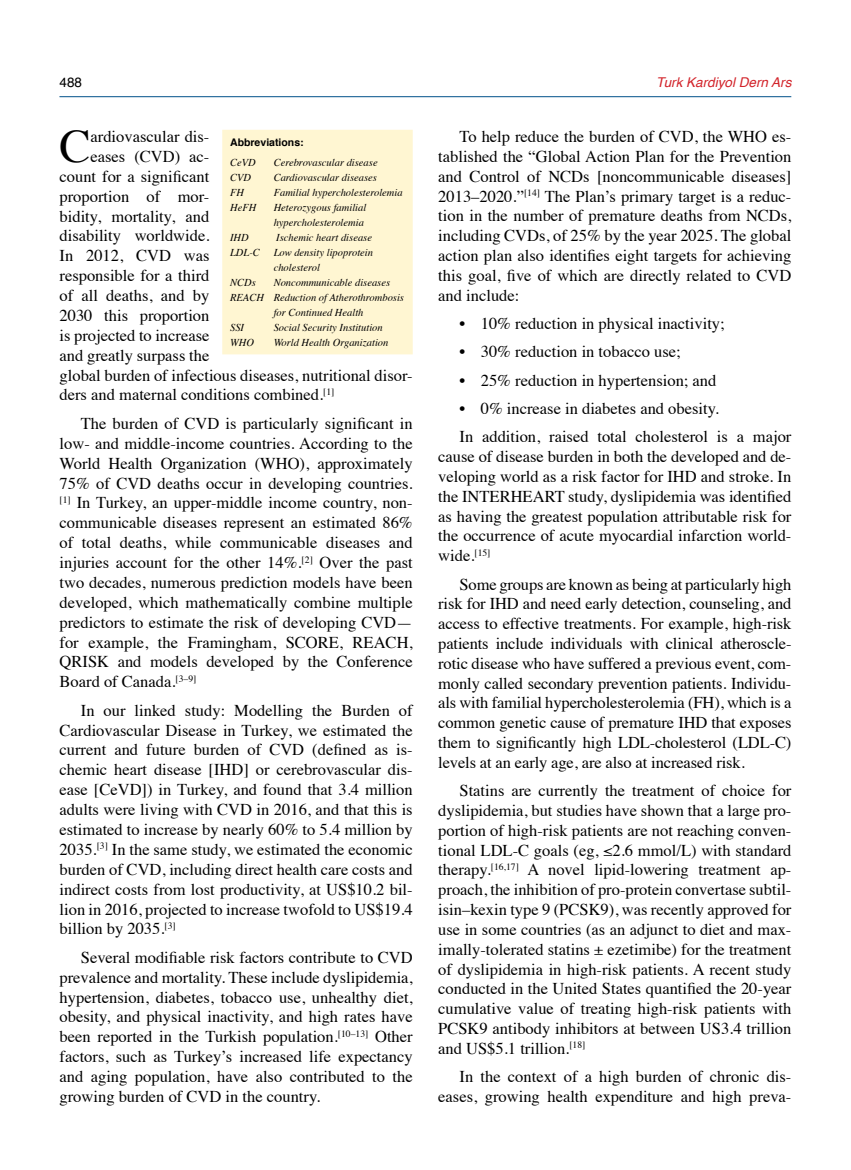
<style>
.page{position:relative;width:851px;height:1170px;background:#fff}
.page>*{position:absolute;margin:0;border:0;box-sizing:border-box;transform-origin:0 0}
.t1{font:46.5px "Times";color:#000}
.t2{font:16.5px/19.8px "Times";color:#000;text-align:justify}
.t3{font:italic 13.5px "Helvetica";color:#d2232a}
.t4{font:13.5px "Helvetica";color:#000}
.t5{font:italic 10.5px/15px "Times";color:#000}
.t6{font:700 10.5px "Helvetica";color:#000}
</style>
<div class="page">
<hr style="left:59px;top:96px;width:732px;height:1px;background:#00508a">
<div style="left:223px;top:130px;width:189px;height:223px;background:#fff6d2"></div>
<div style="left:222px;top:130px;width:190px;height:224px;border:2px solid #fff6d2"></div>
<p class="t4" style="left:60px;top:72px;width:24px">488</p>
<p class="t3" style="left:656px;top:71px;width:137px">Turk Kardiyol Dern Ars</p>
<h1 class="t1" style="left:60px;top:103px;width:32px">C</h1>
<p class="t2" style="left:90px;top:125px;width:120px">ardiovascular dis-</p>
<p class="t6" style="left:230px;top:133px;width:75px">Abbreviations:</p>
<p class="t5" style="left:230px;top:154px;width:27px">CeVD</p>
<p class="t5" style="left:273px;top:154px;width:105px">Cerebrovascular disease</p>
<p class="t5" style="left:230px;top:169px;width:22px">CVD</p>
<p class="t5" style="left:273px;top:169px;width:105px">Cardiovascular diseases</p>
<p class="t5" style="left:230px;top:184px;width:15px">FH</p>
<p class="t5" style="left:273px;top:184px;width:130px">Familial hypercholesterolemia</p>
<p class="t5" style="left:230px;top:199px;width:28px">HeFH</p>
<p class="t5" style="left:273px;top:199px;width:94px">Heterozygous familial hypercholesterolemia</p>
<p class="t5" style="left:230px;top:229px;width:20px">IHD</p>
<p class="t5" style="left:276px;top:229px;width:97px">Ischemic heart disease</p>
<p class="t5" style="left:230px;top:244px;width:31px">LDL-C</p>
<p class="t5" style="left:273px;top:244px;width:101px">Low density lipoprotein cholesterol</p>
<p class="t5" style="left:230px;top:274px;width:27px">NCDs</p>
<p class="t5" style="left:273px;top:274px;width:118px">Noncommunicable diseases</p>
<p class="t5" style="left:230px;top:289px;width:175px">REACH Reduction of Atherothrombosis</p>
<p class="t5" style="left:273px;top:304px;width:91px">for Continued Health</p>
<p class="t5" style="left:230px;top:319px;width:15px">SSI</p>
<p class="t5" style="left:273px;top:319px;width:111px">Social Security Institution</p>
<p class="t5" style="left:230px;top:334px;width:25px">WHO</p>
<p class="t5" style="left:273px;top:334px;width:116px">World Health Organization</p>
<p class="t2" style="left:90px;top:145px;width:120px">eases (CVD) ac-</p>
<p class="t2" style="left:60px;top:165px;width:151px">count for a significant</p>
<p class="t2" style="left:60px;top:185px;width:151px">proportion of mor-</p>
<p class="t2" style="left:60px;top:205px;width:151px">bidity, mortality, and</p>
<p class="t2" style="left:60px;top:224px;width:151px">disability worldwide.</p>
<p class="t2" style="left:60px;top:244px;width:151px">In 2012, CVD was</p>
<p class="t2" style="left:60px;top:264px;width:151px">responsible for a third</p>
<p class="t2" style="left:60px;top:284px;width:151px">of all deaths, and by</p>
<p class="t2" style="left:60px;top:304px;width:151px">2030 this proportion</p>
<p class="t2" style="left:60px;top:324px;width:151px">is projected to increase</p>
<p class="t2" style="left:60px;top:344px;width:151px">and greatly surpass the</p>
<p class="t2" style="left:60px;top:364px;width:354px">global burden of infectious diseases, nutritional disor-</p>
<p class="t2" style="left:60px;top:383px;width:276px">ders and maternal conditions combined.<sup>[1]</sup></p>
<p class="t2" style="left:60px;top:412px;width:354px;text-indent:21px">The burden of CVD is particularly significant in low- and middle-income countries. According to the World Health Organization (WHO), approximately 75% of CVD deaths occur in developing countries. <sup>[1]</sup> In Turkey, an upper-middle income country, non&shy;communicable diseases represent an estimated 86% of total deaths, while communicable diseases and injuries account for the other 14%.<sup>[2]</sup> Over the past two decades, numerous prediction models have been developed, which mathematically combine multiple predictors to estimate the risk of developing CVD— for example, the Framingham, SCORE, REACH, QRISK and models developed by the Conference Board of Canada.<sup>[3–9]</sup></p>
<p class="t2" style="left:60px;top:698px;width:354px;text-indent:21px">In our linked study: Modelling the Burden of Cardiovascular Disease in Turkey, we estimated the current and future burden of CVD (defined as is&shy;chemic heart disease [IHD] or cerebrovascular dis&shy;ease [CeVD]) in Turkey, and found that 3.4 million adults were living with CVD in 2016, and that this is estimated to increase by nearly 60% to 5.4 million by 2035.<sup>[3]</sup> In the same study, we estimated the economic burden of CVD, including direct health care costs and indirect costs from lost productivity, at US$10.2 bil&shy;lion in 2016, projected to increase twofold to US$19.4 billion by 2035.<sup>[3]</sup></p>
<p class="t2" style="left:60px;top:945px;width:354px;text-indent:21px">Several modifiable risk factors contribute to CVD prevalence and mortality. These include dyslipidemia, hypertension, diabetes, tobacco use, unhealthy diet, obesity, and physical inactivity, and high rates have been reported in the Turkish population.<sup>[10–13]</sup> Other factors, such as Turkey’s increased life expectancy and aging population, have also contributed to the growing burden of CVD in the country.</p>
<p class="t2" style="left:438px;top:125px;width:354px;text-indent:21px">To help reduce the burden of CVD, the WHO es&shy;tablished the “Global Action Plan for the Prevention and Control of NCDs [noncommunicable diseases] 2013–2020.”<sup>[14]</sup> The Plan’s primary target is a reduc&shy;tion in the number of premature deaths from NCDs, including CVDs, of 25% by the year 2025. The global action plan also identifies eight targets for achieving this goal, five of which are directly related to CVD and include:</p>
<p class="t2" style="left:459px;top:312px;width:267px">• 10% reduction in physical inactivity;</p>
<p class="t2" style="left:459px;top:340px;width:223px">• 30% reduction in tobacco use;</p>
<p class="t2" style="left:459px;top:369px;width:258px">• 25% reduction in hypertension; and</p>
<p class="t2" style="left:459px;top:393px;width:333px;line-height:28.3px">• 0% increase in diabetes and obesity.<br>In addition, raised total cholesterol is a major</p>
<p class="t2" style="left:438px;top:445px;width:354px">cause of disease burden in both the developed and de&shy;veloping world as a risk factor for IHD and stroke. In the INTERHEART study, dyslipidemia was identified as having the greatest population attributable risk for the occurrence of acute myocardial infarction world&shy;wide.<sup>[15]</sup></p>
<p class="t2" style="left:438px;top:572px;width:355px;text-indent:21px">Some groups are known as being at particularly high risk for IHD and need early detection, counseling, and access to effective treatments. For example, high-risk patients include individuals with clinical atheroscle&shy;rotic disease who have suffered a previous event, com&shy;monly called secondary prevention patients. Individu&shy;als with familial hypercholesterolemia (FH), which is a common genetic cause of premature IHD that exposes them to significantly high LDL-cholesterol (LDL-C) levels at an early age, are also at increased risk.</p>
<p class="t2" style="left:438px;top:779px;width:354px;text-indent:21px">Statins are currently the treatment of choice for dyslipidemia, but studies have shown that a large pro&shy;portion of high-risk patients are not reaching conven&shy;tional LDL-C goals (eg, ≤2.6 mmol/L) with standard therapy.<sup>[16,17]</sup> A novel lipid-lowering treatment ap&shy;proach, the inhibition of pro-protein convertase subtil&shy;isin–kexin type 9 (PCSK9), was recently approved for use in some countries (as an adjunct to diet and max&shy;imally-tolerated statins ± ezetimibe) for the treatment of dyslipidemia in high-risk patients. A recent study conducted in the United States quantified the 20-year cumulative value of treating high-risk patients with PCSK9 antibody inhibitors at between US3.4 trillion and US$5.1 trillion.<sup>[18]</sup></p>
<p class="t2" style="left:438px;top:1065px;width:354px;text-align:right">In the context of a high burden of chronic dis&shy;eases, growing health expenditure and high preva-</p>
</div>
